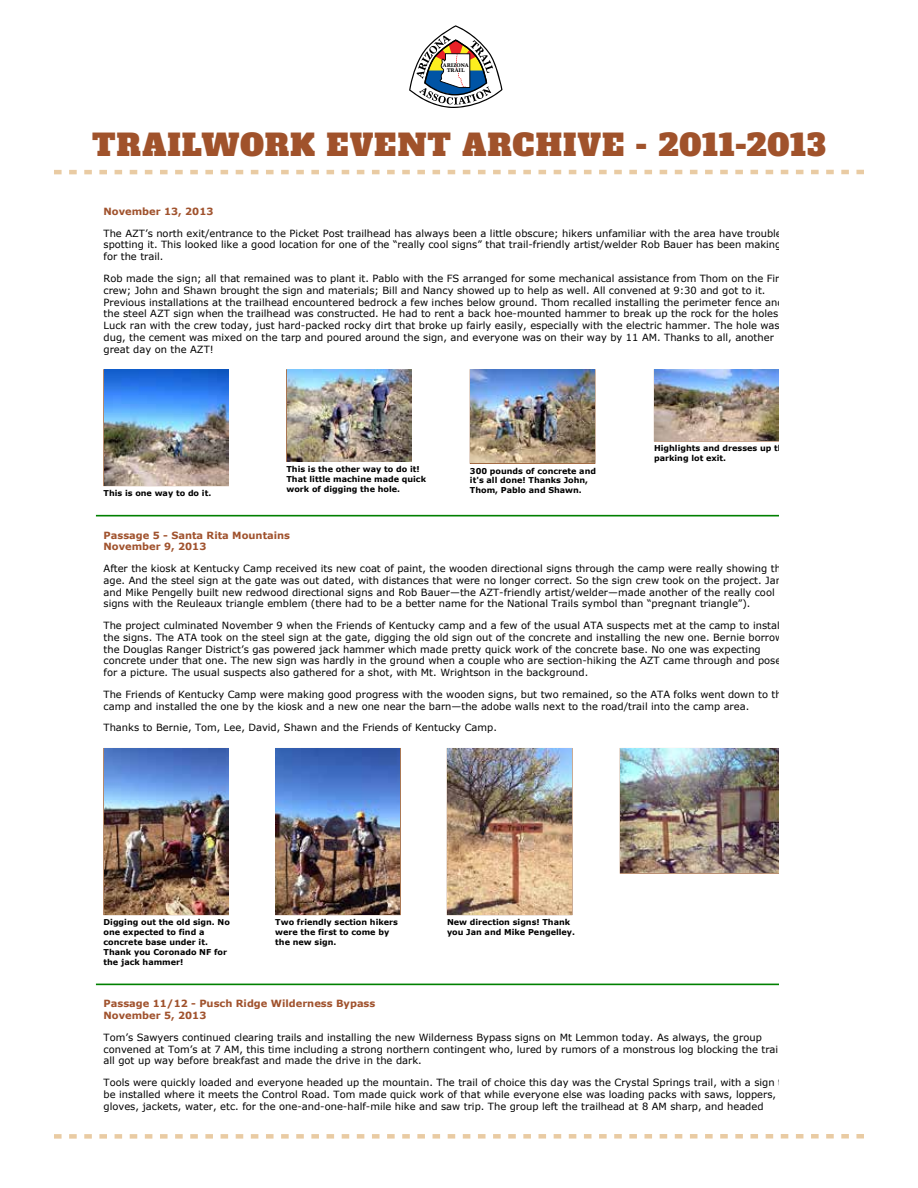
<style>
.page{position:relative;width:918px;height:1188px;background:#fff}
.page>*{position:absolute;margin:0;border:0;box-sizing:border-box;transform-origin:0 0}
.t1{font:30px "Alfa Slab One";letter-spacing:.04em;color:#a0522b}
.t2{font:9.9px/11.9px "Verdana";color:#000}
.t3{font:700 9.9px/11.7px "Verdana";color:#a0522d}
.t4{font:700 8.1px/9.9px "Verdana";color:#000}
.t5{font:700 5.1px/5.1px "Marion";color:#000;text-align:center}
</style>
<div class="page">
<svg style="left:409px;top:25px;width:94px;height:83px"></svg>
<svg style="left:54px;top:170px;width:810px;height:4px"></svg>
<svg style="left:54px;top:1134px;width:810px;height:5px"></svg>
<svg style="left:96px;top:515px;width:683px;height:1px"></svg>
<svg style="left:96px;top:984px;width:683px;height:1px"></svg>
<img style="left:104px;top:370px;width:124px;height:115px">
<img style="left:287px;top:370px;width:124px;height:91px">
<div style="left:470px;top:369px;width:125px;height:95px;border:1px solid #8b4513"></div>
<img style="left:471px;top:370px;width:124px;height:93px">
<img style="left:655px;top:370px;width:124px;height:71px">
<img style="left:104px;top:749px;width:124px;height:165px">
<img style="left:276px;top:749px;width:124px;height:165px">
<img style="left:448px;top:749px;width:124px;height:165px">
<img style="left:621px;top:749px;width:158px;height:124px">
<p class="t5" style="left:443px;top:63px;width:27px">ARIZONA<br>TRAIL</p>
<h1 class="t1" style="left:92px;top:125px;width:735px">TRAILWORK EVENT ARCHIVE - 2011-2013</h1>
<p class="t3" style="left:104px;top:206px;width:111px">November 13, 2013</p>
<p class="t2" style="left:104px;top:227px;width:680px;text-align:justify">The AZT’s north exit/entrance to the Picket Post trailhead has always been a little obscure; hikers unfamiliar with the area have trouble spotting it. This looked like a good location for one of the “really cool signs” that trail-friendly artist/welder Rob Bauer has been making for the trail.</p>
<p class="t2" style="left:104px;top:273px;width:682px">Rob made the sign; all that remained was to plant it. Pablo with the FS arranged for some mechanical assistance from Thom on the Fir crew; John and Shawn brought the sign and materials; Bill and Nancy showed up to help as well. All convened at 9:30 and got to it.<br>Previous installations at the trailhead encountered bedrock a few inches below ground. Thom recalled installing the perimeter fence and the steel AZT sign when the trailhead was constructed. He had to rent a back hoe-mounted hammer to break up the rock for the holes Luck ran with the crew today, just hard-packed rocky dirt that broke up fairly easily, especially with the electric hammer. The hole was dug, the cement was mixed on the tarp and poured around the sign, and everyone was on their way by 11 AM. Thanks to all, another great day on the AZT!</p>
<p class="t4" style="left:104px;top:488px;width:109px">This is one way to do it.</p>
<p class="t4" style="left:286px;top:464px;width:141px">This is the other way to do it!<br>That little machine made quick work of digging the hole.</p>
<p class="t4" style="left:470px;top:466px;width:128px">300 pounds of concrete and it's all done! Thanks John,<br>Thom, Pablo and Shawn.</p>
<p class="t4" style="left:654px;top:443px;width:131px">Highlights and dresses up th parking lot exit.</p>
<p class="t3" style="left:104px;top:529px;width:188px">Passage 5 - Santa Rita Mountains<br>November 9, 2013</p>
<p class="t2" style="left:104px;top:563px;width:680px">After the kiosk at Kentucky Camp received its new coat of paint, the wooden directional signs through the camp were really showing th age. And the steel sign at the gate was out dated, with distances that were no longer correct. So the sign crew took on the project. Jan and Mike Pengelly built new redwood directional signs and Rob Bauer—the AZT-friendly artist/welder—made another of the really cool signs with the Reuleaux triangle emblem (there had to be a better name for the National Trails symbol than “pregnant triangle”).</p>
<p class="t2" style="left:104px;top:620px;width:681px">The project culminated November 9 when the Friends of Kentucky camp and a few of the usual ATA suspects met at the camp to instal the signs. The ATA took on the steel sign at the gate, digging the old sign out of the concrete and installing the new one. Bernie borrow the Douglas Ranger District’s gas powered jack hammer which made pretty quick work of the concrete base. No one was expecting concrete under that one. The new sign was hardly in the ground when a couple who are section-hiking the AZT came through and pose for a picture. The usual suspects also gathered for a shot, with Mt. Wrightson in the background.</p>
<p class="t2" style="left:104px;top:689px;width:680px">The Friends of Kentucky Camp were making good progress with the wooden signs, but two remained, so the ATA folks went down to th camp and installed the one by the kiosk and a new one near the barn—the adobe walls next to the road/trail into the camp area.</p>
<p class="t2" style="left:104px;top:722px;width:395px">Thanks to Bernie, Tom, Lee, David, Shawn and the Friends of Kentucky Camp.</p>
<p class="t4" style="left:104px;top:917px;width:128px">Digging out the old sign. No one expected to find a concrete base under it.<br>Thank you Coronado NF for the jack hammer!</p>
<p class="t4" style="left:275px;top:917px;width:124px">Two friendly section hikers were the first to come by the new sign.</p>
<p class="t4" style="left:447px;top:917px;width:130px">New direction signs! Thank you Jan and Mike Pengelley.</p>
<p class="t3" style="left:104px;top:998px;width:273px">Passage 11/12 - Pusch Ridge Wilderness Bypass<br>November 5, 2013</p>
<p class="t2" style="left:104px;top:1031px;width:676px">Tom’s Sawyers continued clearing trails and installing the new Wilderness Bypass signs on Mt Lemmon today. As always, the group convened at Tom’s at 7 AM, this time including a strong northern contingent who, lured by rumors of a monstrous log blocking the trai all got up way before breakfast and made the drive in the dark.</p>
<p class="t2" style="left:104px;top:1077px;width:680px">Tools were quickly loaded and everyone headed up the mountain. The trail of choice this day was the Crystal Springs trail, with a sign t be installed where it meets the Control Road. Tom made quick work of that while everyone else was loading packs with saws, loppers, gloves, jackets, water, etc. for the one-and-one-half-mile hike and saw trip. The group left the trailhead at 8 AM sharp, and headed</p>
</div>
